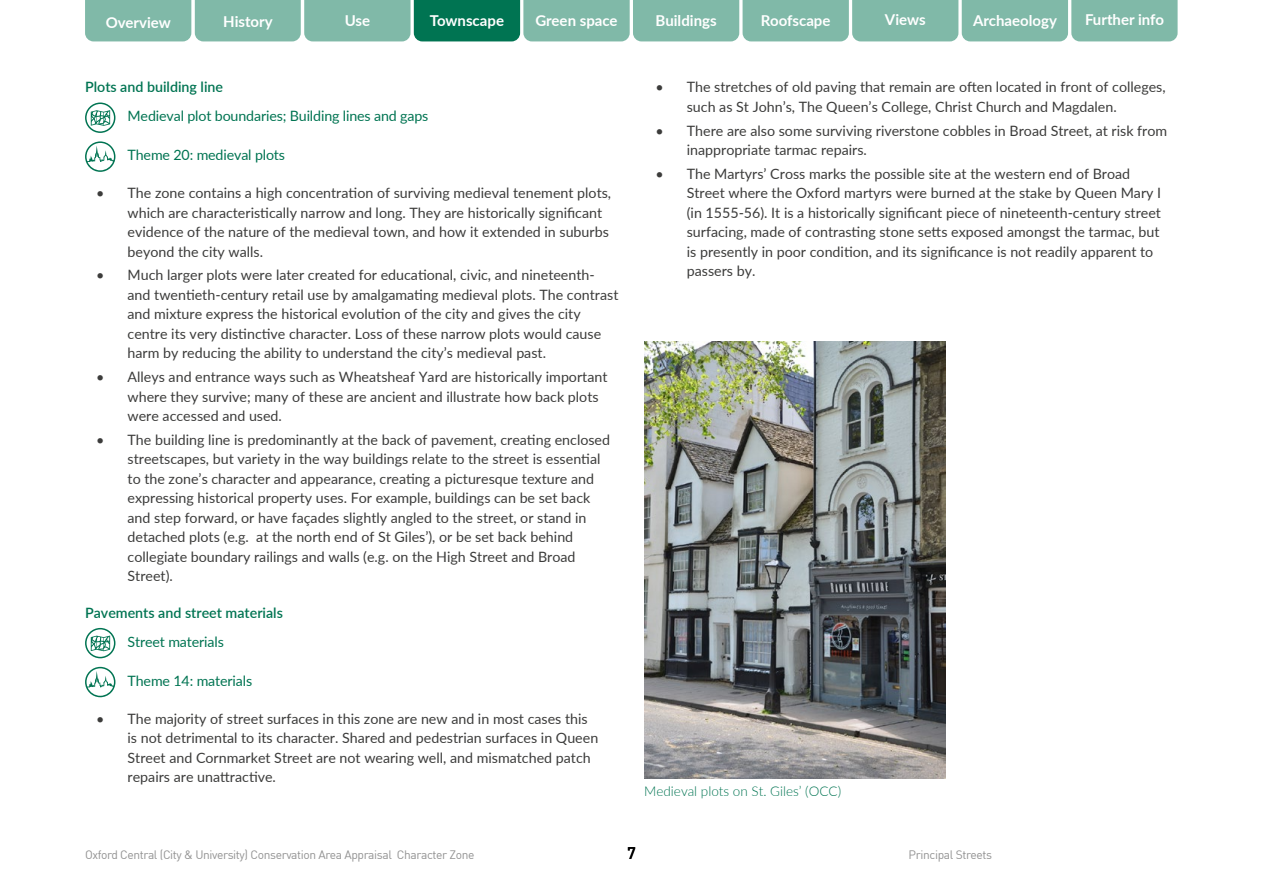
<style>
.page{position:relative;width:1263px;height:893px;background:#fff}
.page>*{position:absolute;margin:0;border:0;box-sizing:border-box;transform-origin:0 0}
.t1{font:500 16.5px "DIN";color:#000}
.t2{font:700 15px "Lato";color:#fff}
.t3{font:14.25px/19.5px "Lato";color:#3c3c3b}
.t4{font:14.25px "Lato";letter-spacing:-.01em;color:#007452}
.t5{font:600 14.25px "Lato";color:#007452}
.t6{font:300 13.5px "Lato";color:#007452}
.t7{font:12px "DIN";letter-spacing:-.03em;color:#929292}
</style>
<div class="page">
<svg style="left:85px;top:0;width:1092px;height:41px;background:#77b4a2"></svg>
<svg style="left:85px;top:102px;width:31px;height:70px"></svg>
<svg style="left:85px;top:627px;width:31px;height:71px"></svg>
<img style="left:644px;top:341px;width:301px;height:437px">
<p class="t2" style="left:106px;top:12px;width:67px">Overview</p>
<p class="t2" style="left:223px;top:11px;width:51px">History</p>
<p class="t2" style="left:345px;top:9px;width:27px">Use</p>
<p class="t2" style="left:430px;top:9px;width:76px">Townscape</p>
<p class="t2" style="left:535px;top:9px;width:84px">Green space</p>
<p class="t2" style="left:656px;top:9px;width:63px">Buildings</p>
<p class="t2" style="left:761px;top:9px;width:71px">Roofscape</p>
<p class="t2" style="left:885px;top:9px;width:42px">Views</p>
<p class="t2" style="left:973px;top:9px;width:85px">Archaeology</p>
<p class="t2" style="left:1085px;top:9px;width:80px">Further info</p>
<p class="t5" style="left:85px;top:77px;width:140px">Plots and building line</p>
<p class="t4" style="left:128px;top:106px;width:302px">Medieval plot boundaries; Building lines and gaps</p>
<p class="t4" style="left:128px;top:145px;width:159px">Theme 20: medieval plots</p>
<p class="t3" style="left:128px;top:183px;width:485px;text-indent:-31px">• The zone contains a high concentration of surviving medieval tenement plots, which are characteristically narrow and long. They are historically significant evidence of the nature of the medieval town, and how it extended in suburbs beyond the city walls.</p>
<p class="t3" style="left:128px;top:265px;width:492px;text-indent:-31px">• Much larger plots were later created for educational, civic, and nineteenth&shy;and twentieth-century retail use by amalgamating medieval plots. The contrast and mixture express the historical evolution of the city and gives the city centre its very distinctive character. Loss of these narrow plots would cause harm by reducing the ability to understand the city’s medieval past.</p>
<p class="t3" style="left:128px;top:367px;width:481px;text-indent:-31px">• Alleys and entrance ways such as Wheatsheaf Yard are historically important where they survive; many of these are ancient and illustrate how back plots were accessed and used.</p>
<p class="t3" style="left:128px;top:429px;width:484px;text-indent:-31px">• The building line is predominantly at the back of pavement, creating enclosed streetscapes, but variety in the way buildings relate to the street is essential to the zone’s character and appearance, creating a picturesque texture and expressing historical property uses. For example, buildings can be set back and step forward, or have façades slightly angled to the street, or stand in detached plots (e.g. at the north end of St Giles’), or be set back behind collegiate boundary railings and walls (e.g. on the High Street and Broad Street).</p>
<p class="t5" style="left:85px;top:602px;width:199px">Pavements and street materials</p>
<p class="t4" style="left:128px;top:631px;width:98px">Street materials</p>
<p class="t4" style="left:128px;top:670px;width:126px">Theme 14: materials</p>
<p class="t3" style="left:128px;top:708px;width:472px;text-indent:-31px">• The majority of street surfaces in this zone are new and in most cases this is not detrimental to its character. Shared and pedestrian surfaces in Queen Street and Cornmarket Street are not wearing well, and mismatched patch repairs are unattractive.</p>
<p class="t3" style="left:687px;top:77px;width:480px;text-indent:-31px">• The stretches of old paving that remain are often located in front of colleges, such as St John’s, The Queen’s College, Christ Church and Magdalen.</p>
<p class="t3" style="left:687px;top:120px;width:482px;text-indent:-31px">• There are also some surviving riverstone cobbles in Broad Street, at risk from inappropriate tarmac repairs.</p>
<p class="t3" style="left:687px;top:163px;width:476px;text-indent:-31px">• The Martyrs’ Cross marks the possible site at the western end of Broad Street where the Oxford martyrs were burned at the stake by Queen Mary I (in 1555-56). It is a historically significant piece of nineteenth-century street surfacing, made of contrasting stone setts exposed amongst the tarmac, but is presently in poor condition, and its significance is not readily apparent to passers by.</p>
<p class="t6" style="left:644px;top:781px;width:198px">Medieval plots on St. Giles’ (OCC)</p>
<p class="t7" style="left:85px;top:847px;width:391px">Oxford Central (City &amp; University) Conservation Area Appraisal Character Zone</p>
<p class="t1" style="left:627px;top:842px;width:10px">7</p>
<p class="t7" style="left:909px;top:847px;width:85px">Principal Streets</p>
</div>
